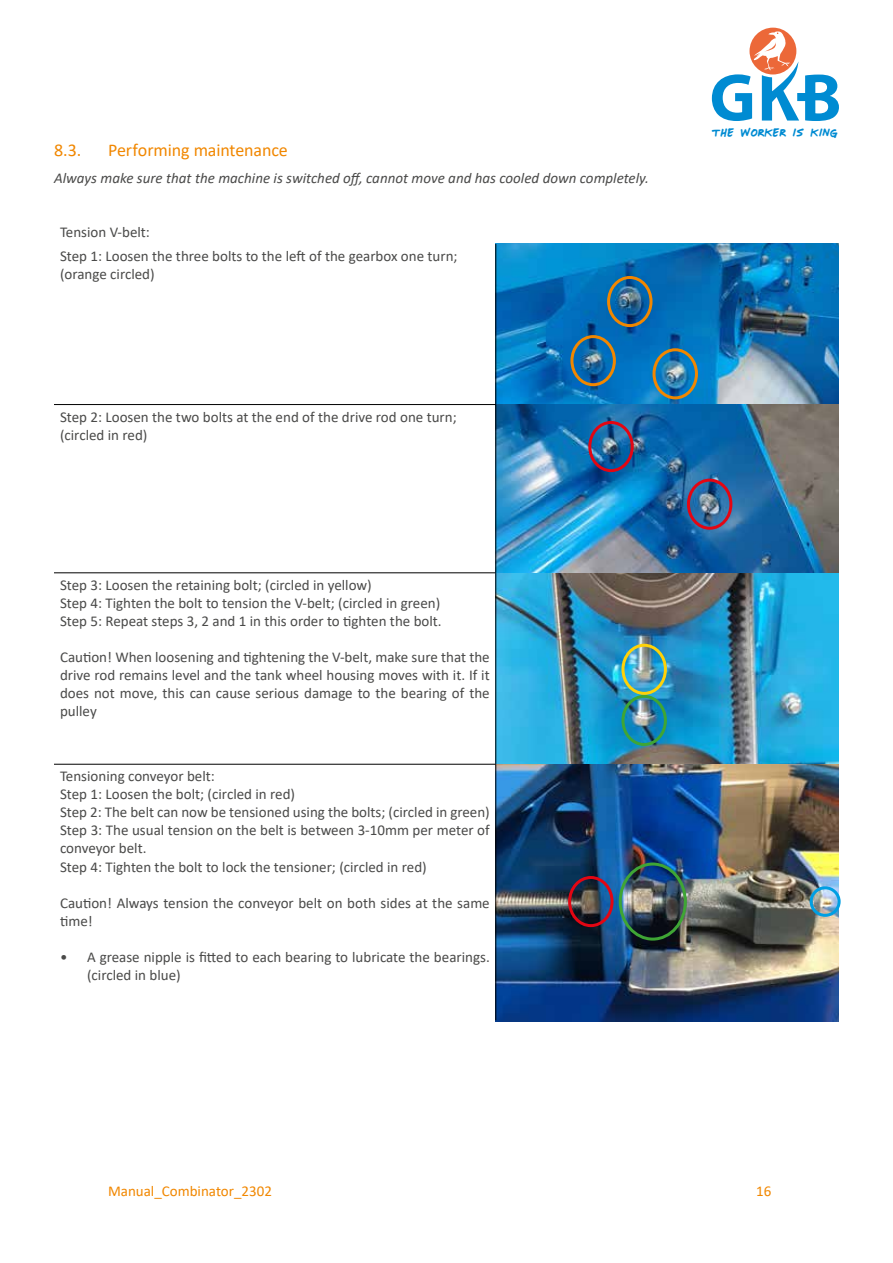
<style>
.page{position:relative;width:893px;height:1263px;background:#fff}
.page>*{position:absolute;margin:0;border:0;box-sizing:border-box;transform-origin:0 0}
.t1{font:18px "Calibri";letter-spacing:-.01em;color:#f18700}
.t2{font:16.05px "Mr Marcoozie MEDIUM";color:#008bd2}
.t3{font:15px/18px "Calibri";color:#4a4a49}
.t4{font:italic 15px "Calibri";color:#4a4a49}
.t5{font:15px "Calibri";color:#f18700}
</style>
<div class="page">
<div style="left:749px;top:28px;width:47px;height:46px;background:#ec6839;border-radius:50%"></div>
<svg style="left:712px;top:31px;width:127px;height:90px"></svg>
<img style="left:496px;top:243px;width:343px;height:778px">
<div style="left:570px;top:335px;width:46px;height:51px;border:3px solid #f18700;border-radius:50%"></div>
<div style="left:652px;top:348px;width:46px;height:51px;border:3px solid #f18700;border-radius:50%"></div>
<div style="left:607px;top:276px;width:45px;height:51px;border:3px solid #f18700;border-radius:50%"></div>
<div style="left:588px;top:421px;width:46px;height:51px;border:3px solid #e30613;border-radius:50%"></div>
<div style="left:687px;top:479px;width:45px;height:51px;border:3px solid #e30613;border-radius:50%"></div>
<div style="left:621px;top:695px;width:46px;height:51px;border:3px solid #3fa535;border-radius:50%"></div>
<div style="left:621px;top:644px;width:46px;height:51px;border:3px solid #ffd208;border-radius:50%"></div>
<div style="left:810px;top:886px;width:31px;height:31px;border:3px solid #009fe3;border-radius:50%"></div>
<div style="left:568px;top:876px;width:46px;height:51px;border:3px solid #e30613;border-radius:50%"></div>
<div style="left:619px;top:862px;width:68px;height:78px;border:3px solid #3fa535;border-radius:50%"></div>
<hr style="left:495px;top:244px;width:1px;height:160px;background:#000">
<hr style="left:495px;top:405px;width:1px;height:167px;background:#000">
<hr style="left:495px;top:573px;width:1px;height:191px;background:#000">
<hr style="left:495px;top:765px;width:1px;height:255px;background:#000">
<hr style="left:54px;top:404px;width:442px;height:1px;background:#000">
<hr style="left:54px;top:572px;width:442px;height:1px;background:#000">
<hr style="left:54px;top:764px;width:442px;height:1px;background:#000">
<p class="t1" style="left:54px;top:138px;width:29px">8.3.</p>
<p class="t1" style="left:108px;top:138px;width:181px">Performing maintenance</p>
<p class="t4" style="left:54px;top:167px;width:596px">Always make sure that the machine is switched off, cannot move and has cooled down completely.</p>
<p class="t3" style="left:60px;top:219px;width:399px;line-height:24.3px">Tension V-belt:<br>Step 1: Loosen the three bolts to the left of the gearbox one turn;</p>
<p class="t3" style="left:60px;top:265px;width:96px">(orange circled)</p>
<p class="t3" style="left:60px;top:407px;width:398px">Step 2: Loosen the two bolts at the end of the drive rod one turn; (circled in red)</p>
<p class="t3" style="left:60px;top:576px;width:383px">Step 3: Loosen the retaining bolt; (circled in yellow)<br>Step 4: Tighten the bolt to tension the V-belt; (circled in green)<br>Step 5: Repeat steps 3, 2 and 1 in this order to tighten the bolt.</p>
<p class="t3" style="left:60px;top:648px;width:431px;text-align:justify">Caution! When loosening and tightening the V-belt, make sure that the drive rod remains level and the tank wheel housing moves with it. If it does not move, this can cause serious damage to the bearing of the pulley</p>
<p class="t3" style="left:60px;top:767px;width:431px">Tensioning conveyor belt:<br>Step 1: Loosen the bolt; (circled in red)<br>Step 2: The belt can now be tensioned using the bolts; (circled in green)<br>Step 3: The usual tension on the belt is between 3-10mm per meter of conveyor belt.<br>Step 4: Tighten the bolt to lock the tensioner; (circled in red)</p>
<p class="t3" style="left:60px;top:893px;width:431px">Caution! Always tension the conveyor belt on both sides at the same time!</p>
<p class="t3" style="left:87px;top:947px;width:404px;text-indent:-27px">• A grease nipple is fitted to each bearing to lubricate the bearings. (circled in blue)</p>
<p class="t2" style="left:712px;top:125px;width:127px">the worker is king</p>
<p class="t5" style="left:108px;top:1180px;width:165px">Manual_Combinator_2302</p>
<p class="t5" style="left:756px;top:1180px;width:17px">16</p>
</div>
